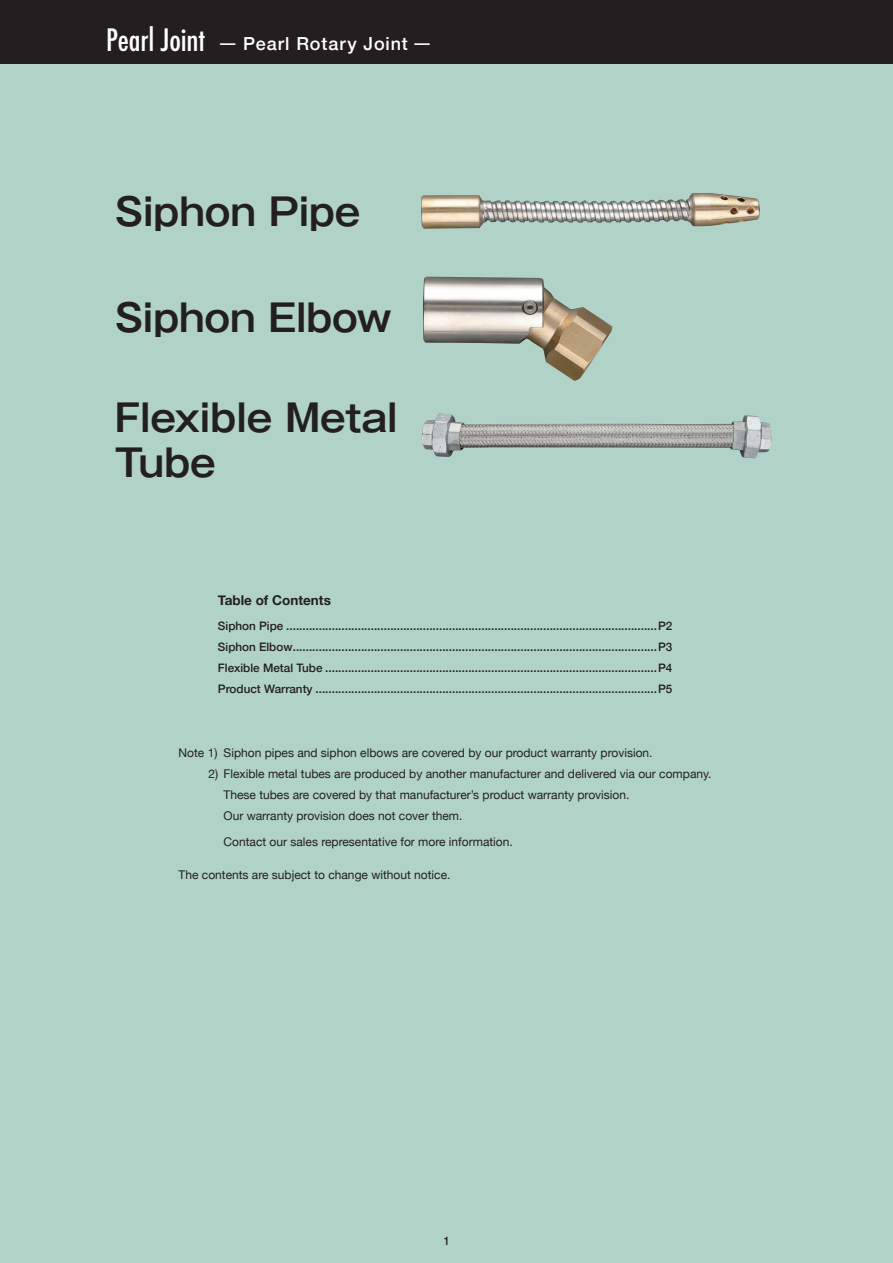
<style>
.page{position:relative;width:893px;height:1263px;background:#b1d2c7}
.page>*{position:absolute;margin:0;border:0;box-sizing:border-box;transform-origin:0 0}
.t1{font:700 37.5px/45px "P Gothic MB101 Pr 6 N De";letter-spacing:-.015em;color:#231f20}
.t2{font:500 18px "Helvetica Neue";letter-spacing:.05em;color:#fff}
.t3{font:700 13.5px "Helvetica Neue";color:#231f20}
.t4{font:12px/21px "Helvetica Neue";color:#231f20}
.t5{font:500 11.7px/21px "Helvetica Neue";color:#231f20;text-align:justify}
.t6{font:500 10.5px "P Gothic MB101 Pr 6 N";color:#231f20}
.s1{font-family:"Futura";font-stretch:condensed;font-size:30px}
.s2{font-family:"P Gothic MB101 Pr 6 N";font-weight:400}
</style>
<div class="page">
<img style="left:421px;top:193px;width:271px;height:36px">
<img style="left:421px;top:413px;width:351px;height:45px">
<img style="left:423px;top:277px;width:190px;height:104px">
<div style="left:0;top:0;width:893px;height:64px;background:#231f20"></div>
<h2 class="t2" style="left:106px;top:29px;width:326px"><span class="s1">Pearl Joint</span> <span class="s2">ー</span> Pearl Rotary Joint <span class="s2">ー</span></h2>
<h1 class="t1" style="left:115px;top:190px;width:247px">Siphon Pipe</h1>
<h1 class="t1" style="left:115px;top:297px;width:279px">Siphon Elbow</h1>
<h1 class="t1" style="left:115px;top:396px;width:285px">Flexible Metal<br>Tube</h1>
<p class="t3" style="left:218px;top:590px;width:114px">Table of Contents</p>
<p class="t5" style="left:218px;top:614px;width:456px">Siphon Pipe ..................................................................................................................P2<br>Siphon Elbow................................................................................................................P3<br>Flexible Metal Tube ......................................................................................................P4<br>Product Warranty .........................................................................................................P5</p>
<p class="t4" style="left:179px;top:743px;width:475px">Note 1) Siphon pipes and siphon elbows are covered by our product warranty provision.</p>
<p class="t4" style="left:224px;top:764px;width:489px;text-indent:-15px">2) Flexible metal tubes are produced by another manufacturer and delivered via our company.<br>These tubes are covered by that manufacturer’s product warranty provision.<br>Our warranty provision does not cover them.</p>
<p class="t4" style="left:224px;top:831px;width:291px">Contact our sales representative for more information.</p>
<p class="t4" style="left:179px;top:865px;width:273px">The contents are subject to change without notice.</p>
<p class="t6" style="left:442px;top:1235px;width:9px">1</p>
</div>
